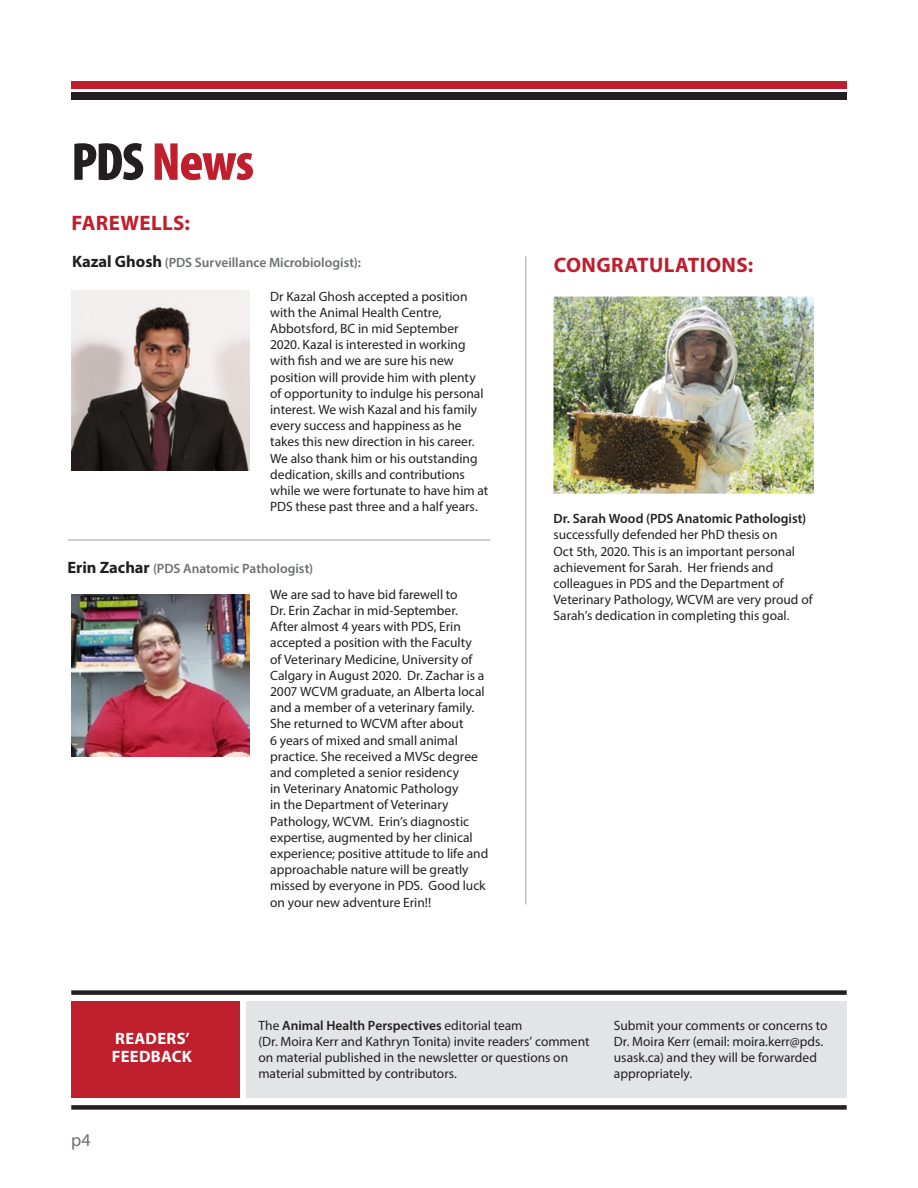
<style>
.page{position:relative;width:918px;height:1188px;background:#fff}
.page>*{position:absolute;margin:0;border:0;box-sizing:border-box;transform-origin:0 0}
.t1{font:900 condensed 54px "Myriad Pro";letter-spacing:-.02em;color:#bf1e2d}
.t2{font:700 21px "Myriad Pro";letter-spacing:.02em;color:#bf1e2d}
.t3{font:18px "Myriad Pro";color:#6d6f71}
.t4{font:700 16.5px/18px "Myriad Pro";letter-spacing:.02em;color:#fff}
.t5{font:13.5px/16.2px "Myriad Pro";color:#231f20}
.t6{font:600 13.5px "Myriad Pro";color:#6d6f71}
.s1{color:#231f20}
.s2{font-weight:700;font-size:16.5px;color:#231f20}
.s3{font-weight:600}
</style>
<div class="page">
<div style="left:71px;top:1001px;width:169px;height:96px;background:#bf1e2d"></div>
<div style="left:246px;top:1001px;width:601px;height:96px;background:#e3e4e5"></div>
<div style="left:71px;top:990px;width:776px;height:5px;background:#231f20"></div>
<div style="left:71px;top:1105px;width:776px;height:5px;background:#231f20"></div>
<div style="left:71px;top:81px;width:776px;height:7px;background:#bf1e2d"></div>
<div style="left:71px;top:93px;width:776px;height:7px;background:#231f20"></div>
<img style="left:71px;top:291px;width:178px;height:180px">
<img style="left:71px;top:594px;width:179px;height:163px">
<img style="left:554px;top:297px;width:260px;height:196px">
<hr style="left:68px;top:539px;width:422px;height:2px;background:#bcbec0">
<hr style="left:525px;top:256px;width:1px;height:648px;background:#bcbec0">
<p class="t1" style="left:71px;top:127px;width:184px"><span class="s1">PDS</span> News</p>
<p class="t2" style="left:71px;top:209px;width:120px">FAREWELLS:</p>
<p class="t6" style="left:72px;top:254px;width:291px"><span class="s2">Kazal Ghosh</span> (PDS Surveillance Microbiologist):</p>
<p class="t5" style="left:270px;top:288px;width:220px">Dr Kazal Ghosh accepted a position with the Animal Health Centre, Abbotsford, BC in mid September 2020. Kazal is interested in working with fish and we are sure his new position will provide him with plenty of opportunity to indulge his personal interest. We wish Kazal and his family every success and happiness as he takes this new direction in his career.<br>We also thank him or his outstanding dedication, skills and contributions while we were fortunate to have him at PDS these past three and a half years.</p>
<p class="t6" style="left:68px;top:560px;width:247px"><span class="s2">Erin Zachar</span> (PDS Anatomic Pathologist)</p>
<p class="t5" style="left:270px;top:586px;width:220px">We are sad to have bid farewell to<br>Dr. Erin Zachar in mid-September.<br>After almost 4 years with PDS, Erin accepted a position with the Faculty<br>of Veterinary Medicine, University of Calgary in August 2020. Dr. Zachar is a 2007 WCVM graduate, an Alberta local and a member of a veterinary family.<br>She returned to WCVM after about<br>6 years of mixed and small animal practice. She received a MVSc degree and completed a senior residency<br>in Veterinary Anatomic Pathology<br>in the Department of Veterinary Pathology, WCVM. Erin’s diagnostic expertise, augmented by her clinical experience; positive attitude to life and approachable nature will be greatly missed by everyone in PDS. Good luck on your new adventure Erin!!</p>
<p class="t2" style="left:554px;top:251px;width:201px">CONGRATULATIONS:</p>
<p class="t5" style="left:554px;top:510px;width:261px"><span class="s3">Dr. Sarah Wood (PDS Anatomic Pathologist) </span>successfully defended her PhD thesis on<br>Oct 5th, 2020. This is an important personal achievement for Sarah. Her friends and colleagues in PDS and the Department of Veterinary Pathology, WCVM are very proud of Sarah’s dedication in completing this goal.</p>
<p class="t4" style="left:112px;top:1029px;width:82px">READERS’<br>FEEDBACK</p>
<p class="t3" style="left:71px;top:1129px;width:21px">p4</p>
<p class="t5" style="left:258px;top:1017px;width:333px">The <span class="s3">Animal Health Perspectives</span> editorial team<br>(Dr. Moira Kerr and Kathryn Tonita) invite readers’ comment on material published in the newsletter or questions on material submitted by contributors.</p>
<p class="t5" style="left:614px;top:1017px;width:215px">Submit your comments or concerns to<br>Dr. Moira Kerr (email: moira.kerr@pds. usask.ca) and they will be forwarded appropriately.</p>
</div>
